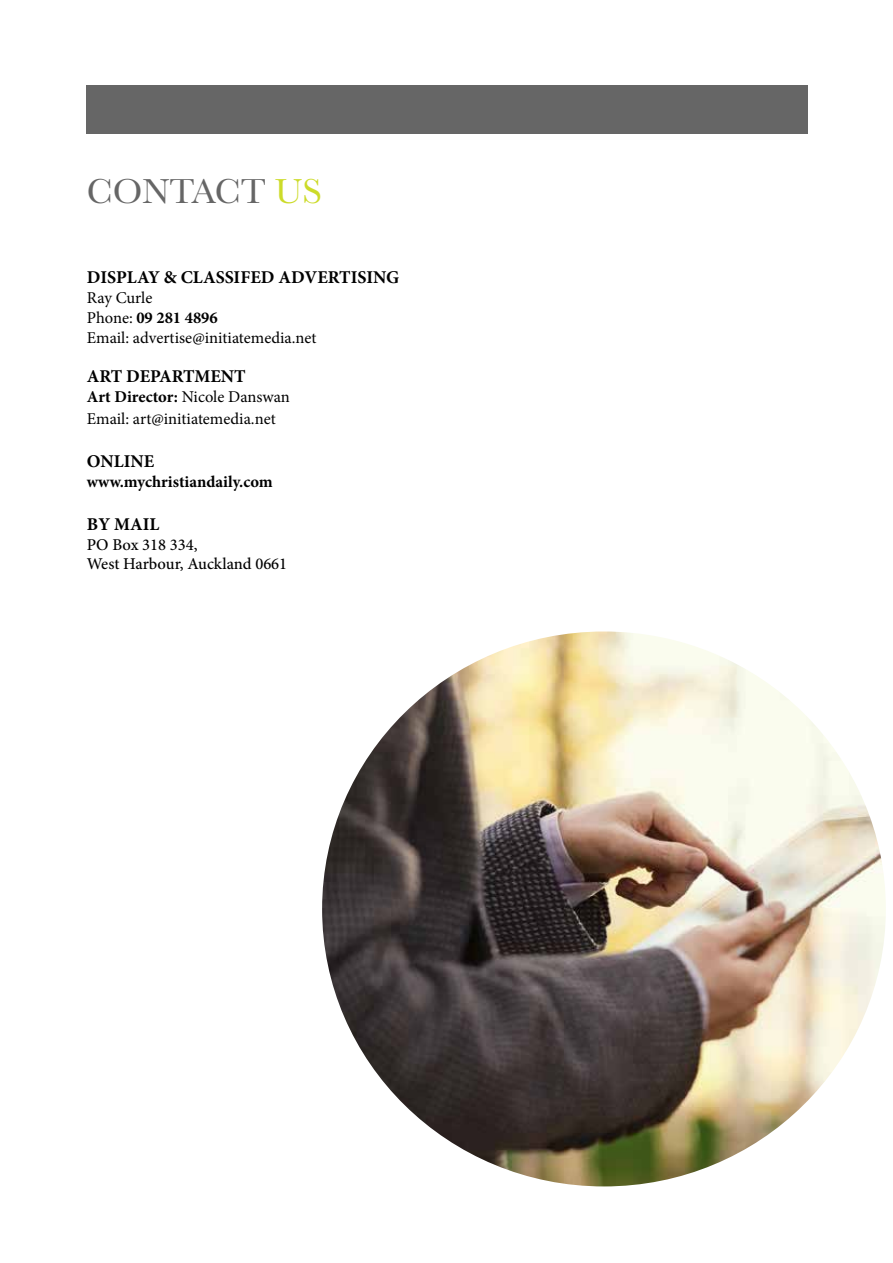
<style>
.page{position:relative;width:893px;height:1263px;background:#fff}
.page>*{position:absolute;margin:0;border:0;box-sizing:border-box;transform-origin:0 0}
.t1{font:36px "Baskerville";color:#666}
.t2{font:700 18px "Minion Pro";color:#000}
.t3{font:16.5px/19.8px "Minion Pro";color:#000}
.t4{font:500 16.5px/19.8px "Minion Pro";color:#000}
.t5{font:700 16.5px "Minion Pro";color:#000}
.s1{color:#ccdb29}
.s2{font-weight:700}
</style>
<div class="page">
<div style="left:87px;top:85px;width:721px;height:48px;background:#666"></div>
<img style="left:322px;top:631px;width:564px;height:555px">
<h1 class="t1" style="left:87px;top:168px;width:237px">CONTACT <span class="s1">US</span></h1>
<p class="t2" style="left:87px;top:265px;width:314px">DISPLAY &amp; CLASSIFED ADVERTISING</p>
<p class="t3" style="left:87px;top:288px;width:231px">Ray Curle<br>Phone: <span class="s2">09 281 4896<br></span>Email: advertise@initiatemedia.net</p>
<p class="t2" style="left:87px;top:364px;width:160px">ART DEPARTMENT</p>
<p class="t3" style="left:87px;top:386px;width:205px;line-height:21.6px"><span class="s2">Art Director:</span> Nicole Danswan<br>Email: art@initiatemedia.net</p>
<p class="t2" style="left:87px;top:448px;width:69px">ONLINE</p>
<p class="t5" style="left:87px;top:470px;width:187px">www.mychristiandaily.com</p>
<p class="t2" style="left:87px;top:511px;width:74px">BY MAIL</p>
<p class="t4" style="left:87px;top:534px;width:202px">PO Box 318 334,<br>West Harbour, Auckland 0661</p>
</div>
